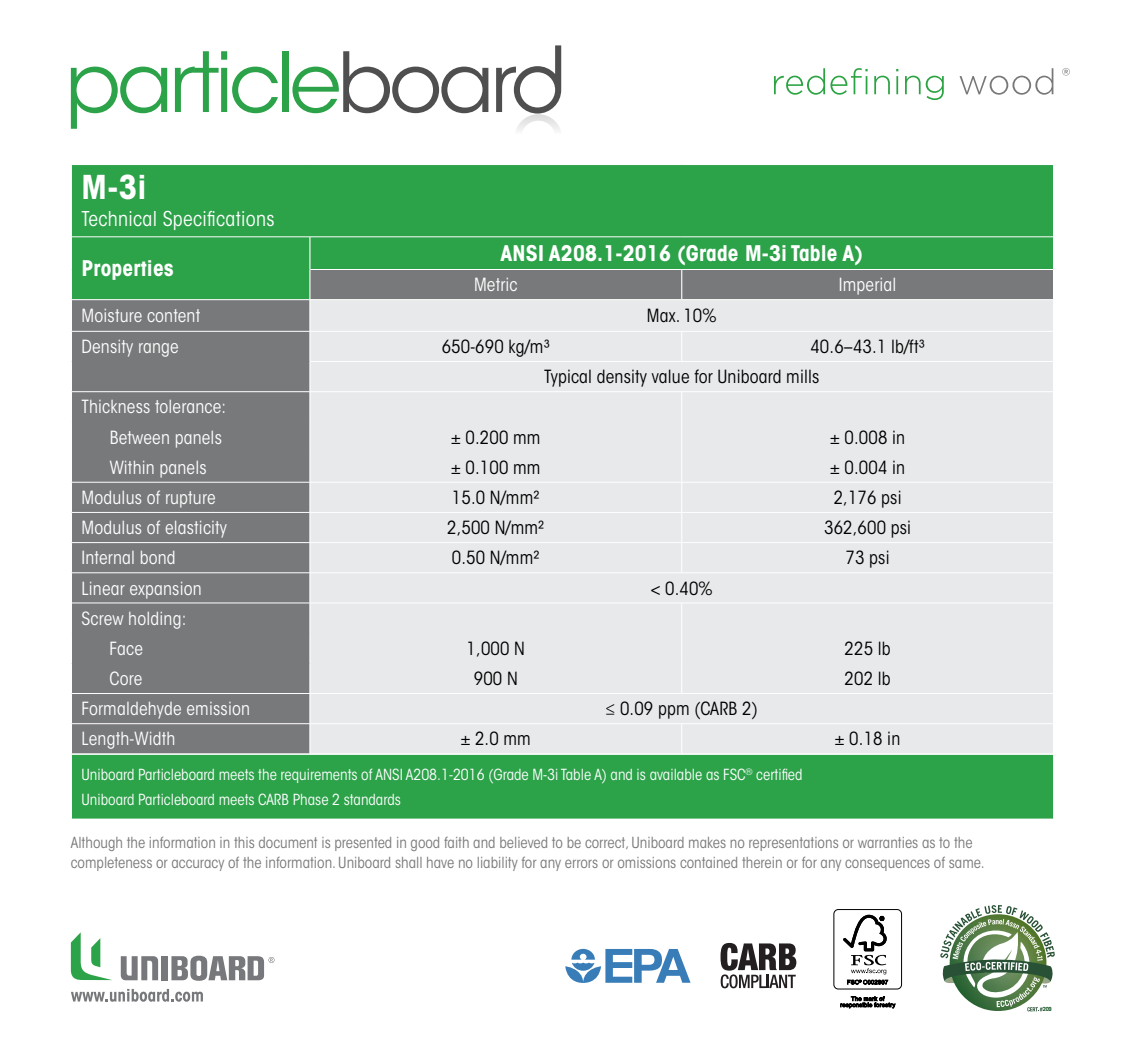
<style>
.page{position:relative;width:1125px;height:1058px;background:#fff}
.page>*{position:absolute;margin:0;border:0;box-sizing:border-box;transform-origin:0 0}
.t1{font:700 condensed 32.62px "ITC Avant Garde Std";color:#fff}
.t2{font:700 condensed 21.38px "ITC Avant Garde Std";letter-spacing:.01em;color:#fff}
.t3{font:condensed 20.25px "ITC Avant Garde Std";letter-spacing:.015em;color:#fff}
.t4{font:condensed 18px/30.2px "ITC Avant Garde Std";letter-spacing:.01em;color:#000}
.t5{font:condensed 18px/30.2px "ITC Avant Garde Std";letter-spacing:.01em;color:#fff;text-align:right}
.t6{font:condensed 15.3px/20.2px "ITC Avant Garde Std";color:#78797b}
.t7{font:condensed 15.3px/24.8px "ITC Avant Garde Std";color:#fff}
.t8{font:700 5.62px "Trade Gothic LT Std";color:#004813}
</style>
<div class="page">
<div style="left:72px;top:165px;width:981px;height:104px;background:#2ca249"></div>
<svg style="left:72px;top:269px;width:981px;height:484px;background:#747b78"></svg>
<div style="left:310px;top:300px;width:743px;height:453px;background:#e7e9ea"></div>
<hr style="left:309px;top:237px;width:1px;height:32px;background:#fff">
<hr style="left:309px;top:269px;width:1px;height:30px;background:#fff">
<svg style="left:681px;top:270px;width:1px;height:29px"></svg>
<hr style="left:309px;top:300px;width:1px;height:31px;background:#fff">
<hr style="left:309px;top:331px;width:1px;height:30px;background:#fff">
<hr style="left:681px;top:331px;width:1px;height:30px;background:#fff">
<hr style="left:309px;top:361px;width:1px;height:30px;background:#fff">
<hr style="left:309px;top:392px;width:1px;height:30px;background:#fff">
<hr style="left:681px;top:392px;width:1px;height:30px;background:#fff">
<hr style="left:309px;top:422px;width:1px;height:30px;background:#fff">
<hr style="left:681px;top:422px;width:1px;height:30px;background:#fff">
<hr style="left:309px;top:452px;width:1px;height:30px;background:#fff">
<hr style="left:681px;top:452px;width:1px;height:30px;background:#fff">
<hr style="left:309px;top:482px;width:1px;height:30px;background:#fff">
<hr style="left:681px;top:482px;width:1px;height:30px;background:#fff">
<hr style="left:309px;top:512px;width:1px;height:30px;background:#fff">
<hr style="left:681px;top:512px;width:1px;height:30px;background:#fff">
<svg style="left:681px;top:543px;width:1px;height:29px"></svg>
<svg style="left:309px;top:543px;width:1px;height:59px"></svg>
<hr style="left:309px;top:603px;width:1px;height:30px;background:#fff">
<hr style="left:681px;top:603px;width:1px;height:30px;background:#fff">
<hr style="left:309px;top:633px;width:1px;height:30px;background:#fff">
<hr style="left:681px;top:633px;width:1px;height:30px;background:#fff">
<hr style="left:309px;top:663px;width:1px;height:30px;background:#fff">
<hr style="left:681px;top:663px;width:1px;height:30px;background:#fff">
<hr style="left:309px;top:693px;width:1px;height:30px;background:#fff">
<svg style="left:309px;top:724px;width:1px;height:29px"></svg>
<svg style="left:681px;top:724px;width:1px;height:29px"></svg>
<hr style="left:310px;top:269px;width:372px;height:1px;background:#fff">
<hr style="left:682px;top:269px;width:371px;height:1px;background:#fff">
<hr style="left:72px;top:299px;width:238px;height:1px;background:#fff">
<hr style="left:310px;top:299px;width:372px;height:1px;background:#fff">
<hr style="left:682px;top:299px;width:371px;height:1px;background:#fff">
<hr style="left:72px;top:331px;width:238px;height:1px;background:#fff">
<hr style="left:310px;top:331px;width:372px;height:1px;background:#fff">
<hr style="left:682px;top:331px;width:371px;height:1px;background:#fff">
<hr style="left:310px;top:361px;width:372px;height:1px;background:#fff">
<hr style="left:682px;top:361px;width:371px;height:1px;background:#fff">
<hr style="left:72px;top:391px;width:238px;height:1px;background:#fff">
<hr style="left:310px;top:391px;width:372px;height:1px;background:#fff">
<hr style="left:682px;top:391px;width:371px;height:1px;background:#fff">
<hr style="left:72px;top:482px;width:238px;height:1px;background:#fff">
<hr style="left:310px;top:482px;width:372px;height:1px;background:#fff">
<hr style="left:682px;top:482px;width:371px;height:1px;background:#fff">
<hr style="left:72px;top:512px;width:238px;height:1px;background:#fff">
<hr style="left:310px;top:512px;width:372px;height:1px;background:#fff">
<hr style="left:682px;top:512px;width:371px;height:1px;background:#fff">
<hr style="left:72px;top:542px;width:238px;height:1px;background:#fff">
<hr style="left:310px;top:542px;width:372px;height:1px;background:#fff">
<hr style="left:682px;top:542px;width:371px;height:1px;background:#fff">
<hr style="left:72px;top:572px;width:238px;height:1px;background:#fff">
<hr style="left:310px;top:572px;width:372px;height:1px;background:#fff">
<hr style="left:682px;top:572px;width:371px;height:1px;background:#fff">
<hr style="left:72px;top:602px;width:238px;height:1px;background:#fff">
<hr style="left:310px;top:602px;width:372px;height:1px;background:#fff">
<hr style="left:682px;top:602px;width:371px;height:1px;background:#fff">
<hr style="left:72px;top:693px;width:238px;height:1px;background:#fff">
<hr style="left:310px;top:693px;width:372px;height:1px;background:#fff">
<hr style="left:682px;top:693px;width:371px;height:1px;background:#fff">
<hr style="left:72px;top:723px;width:238px;height:1px;background:#fff">
<hr style="left:310px;top:723px;width:372px;height:1px;background:#fff">
<hr style="left:682px;top:723px;width:371px;height:1px;background:#fff">
<hr style="left:71px;top:236px;width:239px;height:1px;background:#fff">
<hr style="left:310px;top:236px;width:372px;height:1px;background:#fff">
<hr style="left:682px;top:236px;width:371px;height:1px;background:#fff">
<div style="left:71px;top:754px;width:983px;height:65px;background:#2ca249"></div>
<hr style="left:71px;top:754px;width:1px;height:64px;background:#fff">
<hr style="left:1053px;top:754px;width:1px;height:64px;background:#fff">
<hr style="left:71px;top:754px;width:983px;height:1px;background:#fff">
<hr style="left:71px;top:818px;width:983px;height:1px;background:#fff">
<svg style="left:71px;top:67px;width:96px;height:62px"></svg>
<svg style="left:175px;top:51px;width:44px;height:61px"></svg>
<div style="left:221px;top:51px;width:6px;height:9px;background:#2ca249"></div>
<div style="left:221px;top:68px;width:6px;height:44px;background:#2ca249"></div>
<svg style="left:232px;top:67px;width:46px;height:46px"></svg>
<div style="left:282px;top:51px;width:6px;height:61px;background:#2ca249"></div>
<svg style="left:292px;top:51px;width:196px;height:62px"></svg>
<svg style="left:496px;top:45px;width:66px;height:86px"></svg>
<svg style="left:721px;top:943px;width:75px;height:45px"></svg>
<div style="left:834px;top:909px;width:68px;height:80px;border:1px solid #000;border-radius:4px"></div>
<svg style="left:843px;top:914px;width:45px;height:70px"></svg>
<svg style="left:840px;top:996px;width:56px;height:12px"></svg>
<svg style="left:940px;top:905px;width:115px;height:106px"></svg>
<svg style="left:565px;top:948px;width:126px;height:35px"></svg>
<svg style="left:774px;top:68px;width:94px;height:27px"></svg>
<svg style="left:874px;top:76px;width:16px;height:18px"></svg>
<svg style="left:896px;top:69px;width:2px;height:25px"></svg>
<svg style="left:905px;top:76px;width:39px;height:24px"></svg>
<svg style="left:960px;top:68px;width:93px;height:27px"></svg>
<svg style="left:1062px;top:68px;width:8px;height:7px"></svg>
<svg style="left:71px;top:989px;width:132px;height:12px"></svg>
<div style="left:162px;top:956px;width:6px;height:24px;background:#77787b"></div>
<svg style="left:121px;top:956px;width:37px;height:24px"></svg>
<svg style="left:71px;top:932px;width:41px;height:48px"></svg>
<svg style="left:171px;top:955px;width:103px;height:25px"></svg>
<h1 class="t1" style="left:82px;top:166px;width:66px">M-3i</h1>
<h3 class="t3" style="left:82px;top:207px;width:194px">Technical Specifications</h3>
<h2 class="t2" style="left:82px;top:255px;width:93px">Properties</h2>
<h2 class="t2" style="left:501px;top:240px;width:364px">ANSI A208.1-2016 (Grade M-3i Table A)</h2>
<p class="t5" style="left:474px;top:270px;width:45px">Metric</p>
<p class="t5" style="left:839px;top:270px;width:59px">Imperial</p>
<p class="t5" style="left:82px;top:301px;width:120px">Moisture content</p>
<p class="t4" style="left:647px;top:301px;width:71px">Max. 10%</p>
<p class="t5" style="left:82px;top:331px;width:99px">Density range</p>
<p class="t4" style="left:442px;top:331px;width:110px">650-690 kg/m³</p>
<p class="t4" style="left:544px;top:331px;width:382px;text-indent:266px">40.6–43.1 lb/ft³<br>Typical density value for Uniboard mills</p>
<p class="t5" style="left:82px;top:392px;width:146px">Thickness tolerance:<br>Between panels</p>
<p class="t4" style="left:451px;top:422px;width:91px">± 0.200 mm</p>
<p class="t4" style="left:830px;top:422px;width:76px">± 0.008 in</p>
<p class="t5" style="left:110px;top:452px;width:99px">Within panels</p>
<p class="t4" style="left:451px;top:452px;width:91px">± 0.100 mm</p>
<p class="t4" style="left:830px;top:452px;width:76px">± 0.004 in</p>
<p class="t5" style="left:82px;top:482px;width:136px">Modulus of rupture</p>
<p class="t4" style="left:452px;top:482px;width:89px">15.0 N/mm²</p>
<p class="t4" style="left:834px;top:482px;width:69px">2,176 psi</p>
<p class="t5" style="left:82px;top:512px;width:147px">Modulus of elasticity</p>
<p class="t4" style="left:447px;top:512px;width:99px">2,500 N/mm²</p>
<p class="t4" style="left:824px;top:512px;width:88px">362,600 psi</p>
<p class="t5" style="left:82px;top:543px;width:96px">Internal bond</p>
<p class="t4" style="left:452px;top:543px;width:89px">0.50 N/mm²</p>
<p class="t4" style="left:846px;top:543px;width:45px">73 psi</p>
<p class="t5" style="left:82px;top:573px;width:122px">Linear expansion</p>
<p class="t4" style="left:651px;top:573px;width:63px">&lt; 0.40%</p>
<p class="t5" style="left:110px;top:603px;width:78px;text-align:left;text-indent:-28px">Screw holding:<br>Face</p>
<p class="t4" style="left:467px;top:633px;width:60px">1,000 N</p>
<p class="t4" style="left:845px;top:633px;width:48px">225 lb</p>
<p class="t5" style="left:110px;top:663px;width:34px">Core</p>
<p class="t4" style="left:474px;top:663px;width:45px">900 N</p>
<p class="t4" style="left:845px;top:663px;width:48px">202 lb</p>
<p class="t5" style="left:82px;top:693px;width:170px">Formaldehyde emission</p>
<p class="t4" style="left:606px;top:693px;width:154px">≤ 0.09 ppm (CARB 2)</p>
<p class="t5" style="left:82px;top:724px;width:95px">Length-Width</p>
<p class="t4" style="left:461px;top:724px;width:72px">± 2.0 mm</p>
<p class="t4" style="left:835px;top:724px;width:67px">± 0.18 in</p>
<p class="t7" style="left:82px;top:762px;width:723px;text-indent:-11px"><sup>i</sup> Uniboard Particleboard meets the requirements of ANSI A208.1-2016 (Grade M-3i Table A) and is available as FSC<sup>®</sup> certified<br>Uniboard Particleboard meets CARB Phase 2 standards</p>
<p class="t6" style="left:71px;top:832px;width:915px">Although the information in this document is presented in good faith and believed to be correct, Uniboard makes no representations or warranties as to the completeness or accuracy of the information. Uniboard shall have no liability for any errors or omissions contained therein or for any consequences of same.</p>
<p class="t8" style="left:1043px;top:1005px;width:10px">209</p>
</div>
